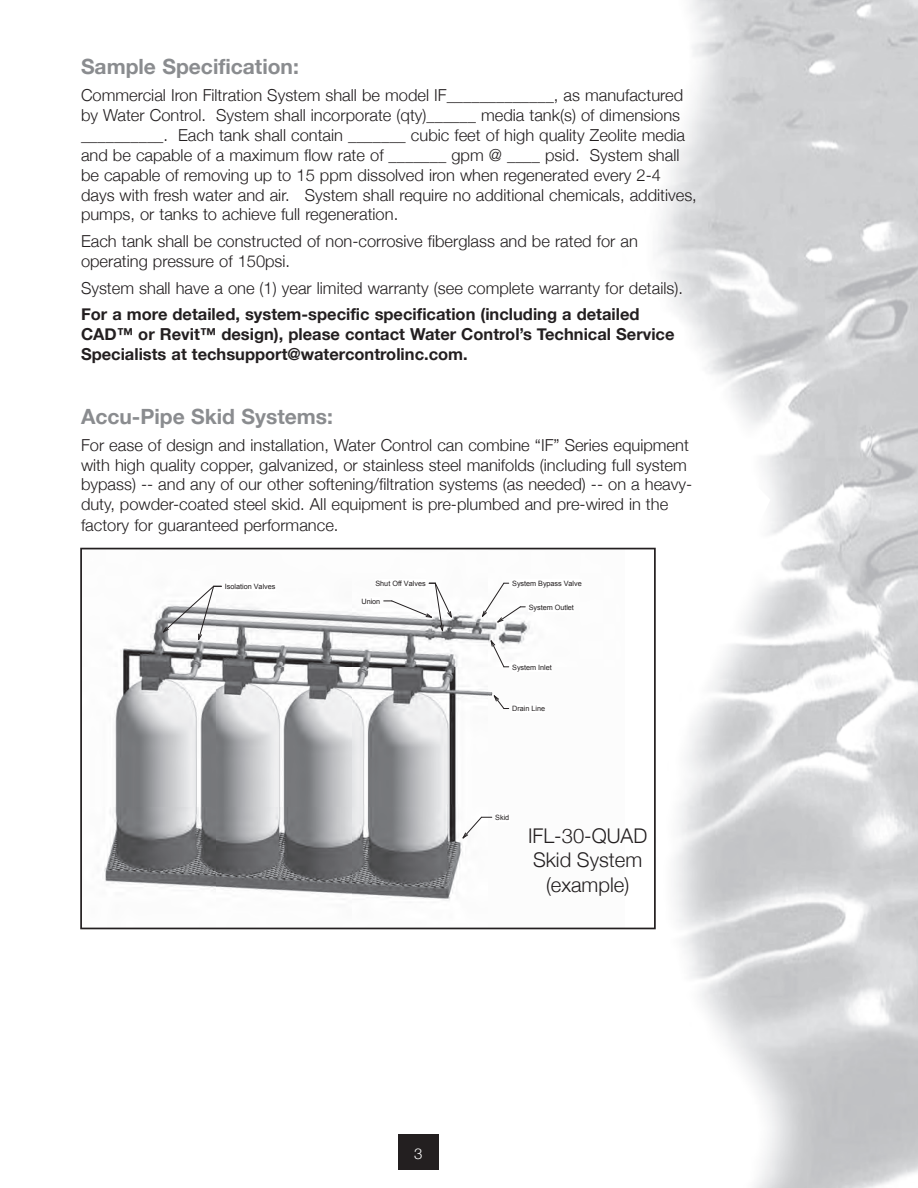
<style>
.page{position:relative;width:918px;height:1188px;background:#fff}
.page>*{position:absolute;margin:0;border:0;box-sizing:border-box;transform-origin:0 0}
.Heads{font:700 21px "Helvetica Neue";color:#8a8c8f}
.Bullets{font:300 20.25px "Helvetica Neue";color:#231f20}
.Paragraph_Style_2{font:300 16.5px/20px "Helvetica Neue";color:#231f20}
.Paragraph_Style_2-2{font:700 16.5px/20px "Helvetica Neue";color:#231f20}
.Bullets-2{font:300 15px "Helvetica Neue";color:#fff}
.t1{font:7.35px "Arial";letter-spacing:-.005em;color:#231f20}
</style>
<div class="page">
<div style="left:398px;top:1134px;width:41px;height:36px;background:#231f20"></div>
<img style="left:623px;top:0;width:295px;height:1188px">
<img style="left:104px;top:551px;width:521px;height:375px">
<svg style="left:491px;top:641px;width:18px;height:27px"></svg>
<div style="left:512px;top:663px;width:40px;height:8px;background:#fff"></div>
<div style="left:529px;top:603px;width:45px;height:8px;background:#fff"></div>
<svg style="left:494px;top:696px;width:15px;height:13px"></svg>
<div style="left:512px;top:705px;width:33px;height:8px;background:#fff"></div>
<svg style="left:482px;top:583px;width:43px;height:39px"></svg>
<div style="left:512px;top:580px;width:70px;height:8px;background:#fff"></div>
<div style="left:375px;top:580px;width:51px;height:8px;background:#fff"></div>
<svg style="left:163px;top:586px;width:58px;height:54px"></svg>
<div style="left:225px;top:583px;width:51px;height:8px;background:#fff"></div>
<svg style="left:463px;top:817px;width:29px;height:21px"></svg>
<div style="left:495px;top:814px;width:14px;height:8px;background:#fff"></div>
<svg style="left:384px;top:583px;width:68px;height:48px"></svg>
<div style="left:361px;top:597px;width:19px;height:8px;background:#fff"></div>
<div style="left:80px;top:548px;width:576px;height:381px;border:2px solid #231f20"></div>
<p class="Heads" style="left:81px;top:51px;width:219px">Sample Specification:</p>
<p class="Paragraph_Style_2" style="left:81px;top:84px;width:617px">Commercial Iron Filtration System shall be model IF_____________, as manufactured by Water Control. System shall incorporate (qty)______ media tank(s) of dimensions __________. Each tank shall contain _______ cubic feet of high quality Zeolite media and be capable of a maximum flow rate of _______ gpm @ ____ psid. System shall be capable of removing up to 15 ppm dissolved iron when regenerated every 2-4 days with fresh water and air. System shall require no additional chemicals, additives, pumps, or tanks to achieve full regeneration.</p>
<p class="Paragraph_Style_2" style="left:81px;top:230px;width:558px">Each tank shall be constructed of non-corrosive fiberglass and be rated for an operating pressure of 150psi.</p>
<p class="Paragraph_Style_2" style="left:81px;top:276px;width:604px">System shall have a one (1) year limited warranty (see complete warranty for details).</p>
<p class="Paragraph_Style_2-2" style="left:81px;top:305px;width:595px">For a more detailed, system-specific specification (including a detailed<br>CAD™ or Revit™ design), please contact Water Control’s Technical Service<br>Specialists at techsupport@watercontrolinc.com.</p>
<p class="Heads" style="left:81px;top:400px;width:253px">Accu-Pipe Skid Systems:</p>
<p class="Paragraph_Style_2" style="left:81px;top:434px;width:613px">For ease of design and installation, Water Control can combine “IF” Series equipment with high quality copper, galvanized, or stainless steel manifolds (including full system bypass) -- and any of our other softening/filtration systems (as needed) -- on a heavy&shy;duty, powder-coated steel skid. All equipment is pre-plumbed and pre-wired in the factory for guaranteed performance.</p>
<p class="t1" style="left:225px;top:582px;width:52px">Isolation Valves</p>
<p class="t1" style="left:375px;top:579px;width:52px">Shut Off Valves</p>
<p class="t1" style="left:512px;top:579px;width:71px">System Bypass Valve</p>
<p class="t1" style="left:361px;top:596px;width:20px">Union</p>
<p class="t1" style="left:529px;top:602px;width:47px">System Outlet</p>
<p class="t1" style="left:512px;top:662px;width:41px">System Inlet</p>
<p class="t1" style="left:512px;top:704px;width:34px">Drain Line</p>
<p class="t1" style="left:495px;top:813px;width:16px">Skid</p>
<p class="Bullets" style="left:528px;top:820px;width:121px">IFL-30-QUAD</p>
<p class="Bullets" style="left:533px;top:844px;width:111px">Skid System</p>
<p class="Bullets" style="left:546px;top:868px;width:85px">(example)</p>
<p class="Bullets-2" style="left:414px;top:1142px;width:10px">3</p>
</div>
